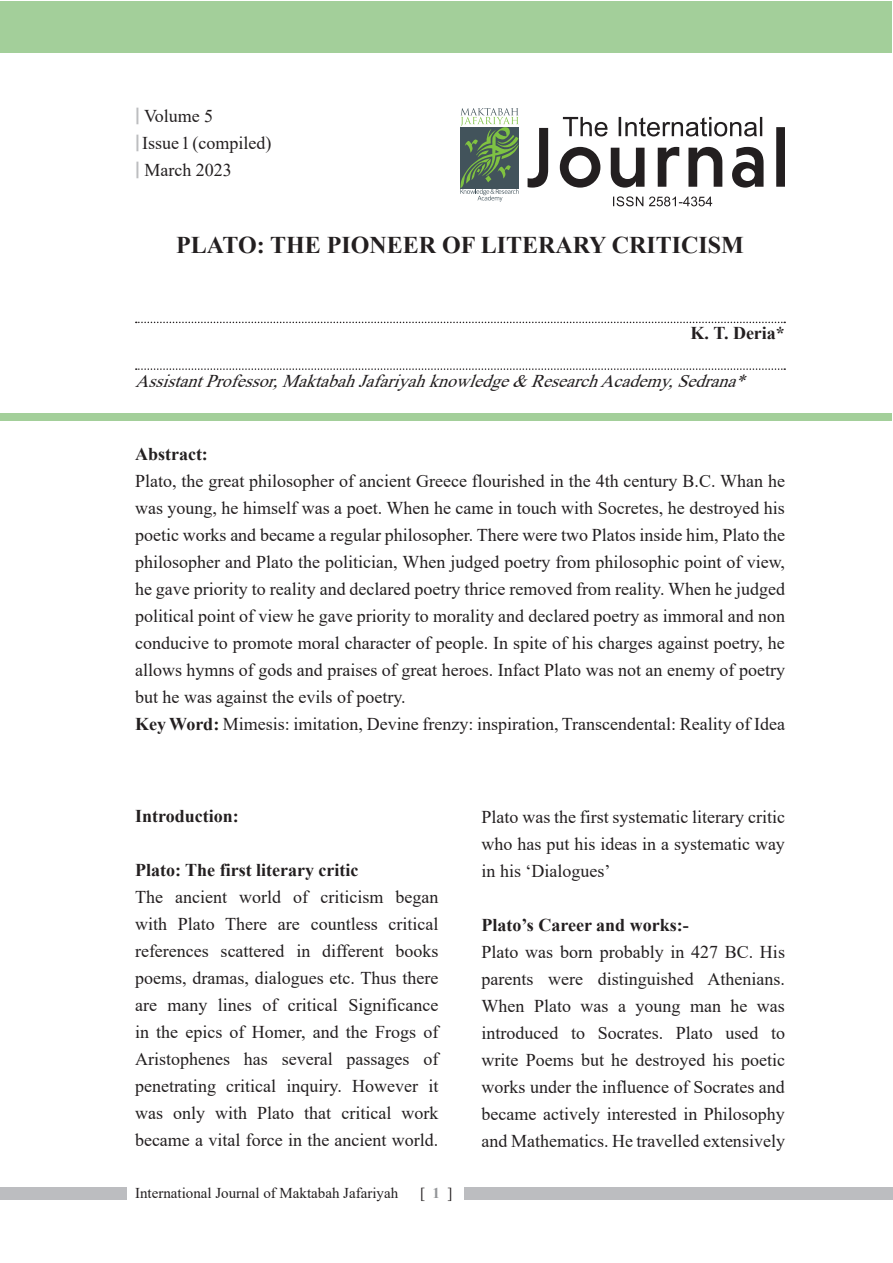
<style>
.page{position:relative;width:893px;height:1263px;background:#fff}
.page>*{position:absolute;margin:0;border:0;box-sizing:border-box;transform-origin:0 0}
.t1{font:700 24px "Times New Roman";color:#231f20}
.No_Spacing{font:18px/27px "Times New Roman";color:#231f20;text-align:justify}
.No_Spacing-2{font:700 18px "Times New Roman";color:#231f20}
.t2{font:italic 18px "Times New Roman";color:#231f20}
.t3{font:15px "Times New Roman";color:#231f20}
.s1{font-family:"Impact";color:#bcbdc0}
.s2{font-weight:700}
.s3{font-weight:700;color:#939598}
</style>
<div class="page">
<div style="left:465px;top:1187px;width:428px;height:13px;background:#bcbdc0"></div>
<div style="left:0;top:1187px;width:127px;height:13px;background:#bcbdc0"></div>
<svg style="left:460px;top:108px;width:59px;height:94px"></svg>
<svg style="left:528px;top:117px;width:257px;height:71px"></svg>
<svg style="left:613px;top:196px;width:99px;height:10px"></svg>
<div style="left:1px;top:1px;width:891px;height:52px;background:#a3cf9a"></div>
<div style="left:1px;top:413px;width:891px;height:7px;background:#a3cf9a"></div>
<svg style="left:136px;top:322px;width:649px;height:1px"></svg>
<svg style="left:136px;top:368px;width:649px;height:2px"></svg>
<p class="No_Spacing" style="left:135px;top:102px;width:80px"><span class="s1">|</span> Volume 5</p>
<p class="No_Spacing" style="left:135px;top:129px;width:138px"><span class="s1">|</span>Issue1(compiled(</p>
<p class="No_Spacing" style="left:135px;top:156px;width:98px"><span class="s1">|</span> March 2023</p>
<p class="t1" style="left:176px;top:228px;width:569px">PLATO: THE PIONEER OF LITERARY CRITICISM</p>
<p class="No_Spacing-2" style="left:691px;top:320px;width:96px">K .T. Deria*</p>
<p class="t2" style="left:735px;top:368px;width:19px">*</p>
<p class="t2" style="left:135px;top:368px;width:76px">Assistant</p>
<p class="t2" style="left:206px;top:368px;width:159px">Professor Maktabah</p>
<p class="t2" style="left:273px;top:368px;width:15px">,</p>
<p class="t2" style="left:358px;top:368px;width:76px">Jafariyah</p>
<p class="t2" style="left:429px;top:368px;width:89px">knowledge</p>
<p class="t2" style="left:531px;top:368px;width:76px">Research</p>
<p class="t2" style="left:600px;top:368px;width:145px">Academy Sedrana</p>
<p class="t2" style="left:512px;top:368px;width:24px">&amp;</p>
<p class="t2" style="left:668px;top:368px;width:15px">,</p>
<p class="No_Spacing-2" style="left:135px;top:441px;width:74px">Abstract:</p>
<p class="No_Spacing" style="left:135px;top:467px;width:651px">Plato, the great philosopher of ancient Greece flourished in the 4th century B C. . Whan he was young, he himself was a poet. When he came in touch with Socretes, he destroyed his poetic works and became a regular philosopher. There were two Platos inside him, Plato the philosopher and Plato the politician, When judged poetry from philosophic point of view, he gave priority to reality and declared poetry thrice removed from reality. When he judged political point of view he gave priority to morality and declared poetry as immoral and non conducive to promote moral character of people. In spite of his charges against poetry, he allows hymns of gods and praises of great heroes. Infact Plato was not an enemy of poetry but he was against the evils of poetry.</p>
<p class="No_Spacing" style="left:135px;top:710px;width:651px"><span class="s2">Key Word:</span> Mimesis: imitation, Devine frenzy: inspiration, Transcendental: Reality of Idea</p>
<p class="No_Spacing-2" style="left:135px;top:803px;width:105px">Introduction:</p>
<p class="No_Spacing-2" style="left:135px;top:857px;width:225px">Plato: The first literary critic</p>
<p class="No_Spacing" style="left:135px;top:883px;width:29px">The</p>
<p class="No_Spacing" style="left:175px;top:883px;width:53px">ancient</p>
<p class="No_Spacing" style="left:239px;top:883px;width:43px">world</p>
<p class="No_Spacing" style="left:293px;top:883px;width:16px">of</p>
<p class="No_Spacing" style="left:320px;top:883px;width:64px">criticism</p>
<p class="No_Spacing" style="left:395px;top:883px;width:44px">began</p>
<p class="No_Spacing" style="left:135px;top:910px;width:34px">with</p>
<p class="No_Spacing" style="left:178px;top:910px;width:39px">Plato</p>
<p class="No_Spacing" style="left:225px;top:910px;width:43px">There</p>
<p class="No_Spacing" style="left:278px;top:910px;width:23px">are</p>
<p class="No_Spacing" style="left:311px;top:910px;width:68px">countless</p>
<p class="No_Spacing" style="left:388px;top:910px;width:51px">critical</p>
<p class="No_Spacing" style="left:221px;top:937px;width:65px">scattered</p>
<p class="No_Spacing" style="left:296px;top:937px;width:16px">in</p>
<p class="No_Spacing" style="left:322px;top:937px;width:63px">different</p>
<p class="No_Spacing" style="left:395px;top:937px;width:45px">books</p>
<p class="No_Spacing" style="left:135px;top:937px;width:75px">references</p>
<p class="No_Spacing" style="left:135px;top:964px;width:305px">poems, dramas, dialogues etc. Thus there</p>
<p class="No_Spacing" style="left:348px;top:991px;width:91px">Significance</p>
<p class="No_Spacing" style="left:218px;top:991px;width:36px">lines</p>
<p class="No_Spacing" style="left:288px;top:991px;width:51px">critical</p>
<p class="No_Spacing" style="left:262px;top:991px;width:16px">of</p>
<p class="No_Spacing" style="left:135px;top:991px;width:23px">are</p>
<p class="No_Spacing" style="left:135px;top:1018px;width:305px">in the epics of Homer, and the Frogs of</p>
<p class="No_Spacing" style="left:423px;top:1045px;width:16px">of</p>
<p class="No_Spacing" style="left:167px;top:991px;width:41px">many</p>
<p class="No_Spacing" style="left:135px;top:1045px;width:96px">Aristophenes</p>
<p class="No_Spacing" style="left:244px;top:1045px;width:25px">has</p>
<p class="No_Spacing" style="left:282px;top:1045px;width:52px">several</p>
<p class="No_Spacing" style="left:347px;top:1045px;width:64px">passages</p>
<p class="No_Spacing" style="left:135px;top:1072px;width:82px">penetrating</p>
<p class="No_Spacing" style="left:226px;top:1072px;width:51px">critical</p>
<p class="No_Spacing" style="left:286px;top:1072px;width:57px">inquiry.</p>
<p class="No_Spacing" style="left:352px;top:1072px;width:67px">However</p>
<p class="No_Spacing" style="left:428px;top:1072px;width:12px">it</p>
<p class="No_Spacing" style="left:173px;top:1099px;width:34px">only</p>
<p class="No_Spacing" style="left:215px;top:1099px;width:34px">with</p>
<p class="No_Spacing" style="left:257px;top:1099px;width:39px">Plato</p>
<p class="No_Spacing" style="left:304px;top:1099px;width:29px">that</p>
<p class="No_Spacing" style="left:341px;top:1099px;width:51px">critical</p>
<p class="No_Spacing" style="left:401px;top:1099px;width:38px">work</p>
<p class="No_Spacing" style="left:135px;top:1099px;width:305px">was<br>became a vital force in the ancient world.</p>
<p class="t3" style="left:135px;top:1182px;width:265px">International Journal of Maktabah Jafariyah</p>
<p class="t3" style="left:420px;top:1182px;width:34px">[<span class="s3">1</span>]</p>
<p class="No_Spacing" style="left:482px;top:802px;width:305px">Plato was the first systematic literary critic who has put his ideas in a systematic way in his ‘Dialogues‘</p>
<p class="No_Spacing-2" style="left:482px;top:911px;width:209px">Plato s’ Career and works:-</p>
<p class="No_Spacing" style="left:482px;top:937px;width:305px;text-align:right">Plato was born probably in 427 BC. His<br>Athenians.</p>
<p class="No_Spacing" style="left:598px;top:964px;width:98px">distinguished</p>
<p class="No_Spacing" style="left:482px;top:964px;width:53px">parents</p>
<p class="No_Spacing" style="left:548px;top:964px;width:36px">were</p>
<p class="No_Spacing" style="left:482px;top:991px;width:44px">When</p>
<p class="No_Spacing" style="left:534px;top:991px;width:39px">Plato</p>
<p class="No_Spacing" style="left:581px;top:991px;width:29px">was</p>
<p class="No_Spacing" style="left:618px;top:991px;width:9px">a</p>
<p class="No_Spacing" style="left:635px;top:991px;width:46px">young</p>
<p class="No_Spacing" style="left:690px;top:991px;width:32px">man</p>
<p class="No_Spacing" style="left:730px;top:991px;width:18px">he</p>
<p class="No_Spacing" style="left:757px;top:991px;width:29px">was</p>
<p class="No_Spacing" style="left:482px;top:1018px;width:305px;text-align:left">introduced<br>write Poems but he destroyed his poetic works under the influence of Socrates and became actively interested in Philosophy and Mathematics. He travelled extensively</p>
<p class="No_Spacing" style="left:676px;top:1018px;width:39px">Plato</p>
<p class="No_Spacing" style="left:725px;top:1018px;width:34px">used</p>
<p class="No_Spacing" style="left:598px;top:1018px;width:67px">Socrates.</p>
<p class="No_Spacing" style="left:571px;top:1018px;width:16px">to</p>
<p class="No_Spacing" style="left:771px;top:1018px;width:16px">to</p>
</div>
